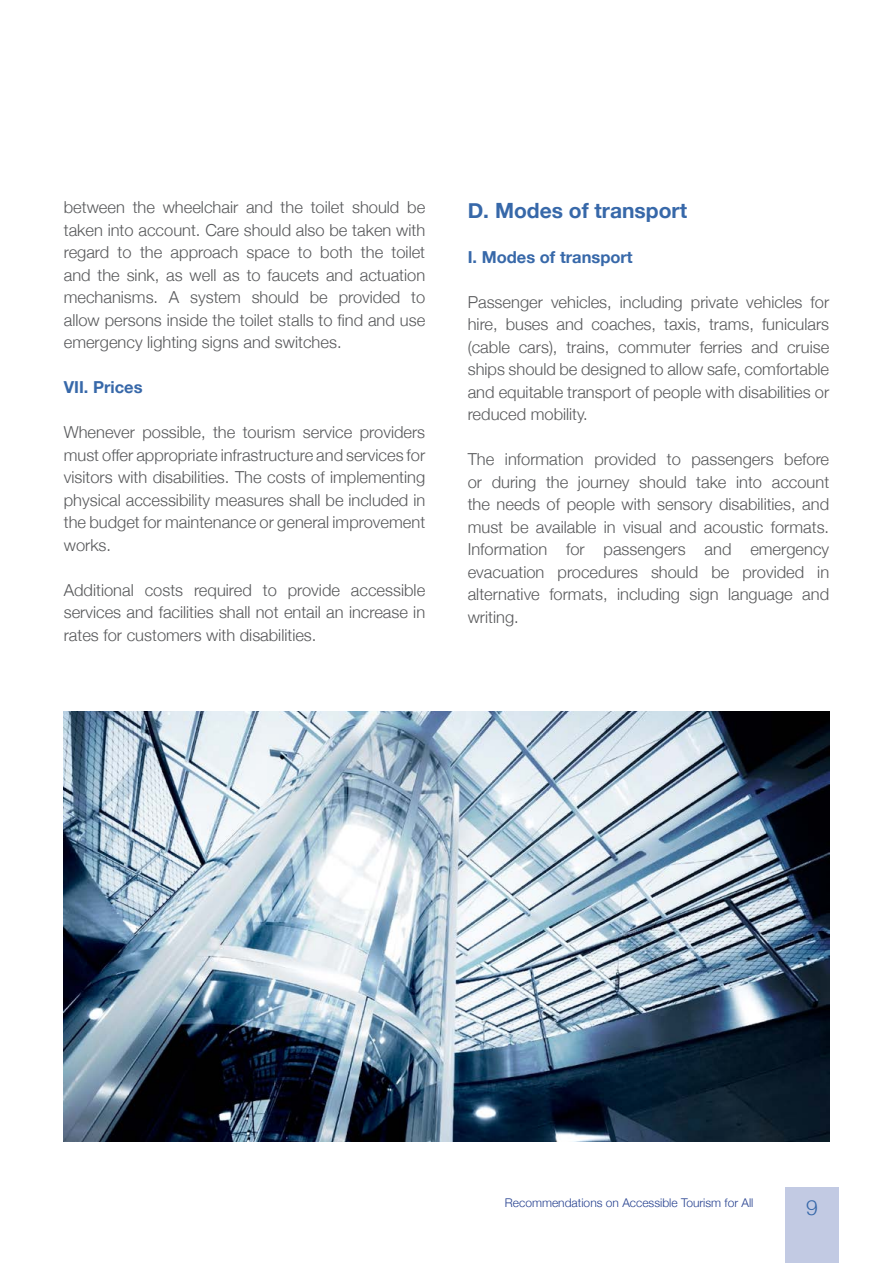
<style>
.page{position:relative;width:893px;height:1263px;background:#fff}
.page>*{position:absolute;margin:0;border:0;box-sizing:border-box;transform-origin:0 0}
.t1{font:700 21px "Helvetica Neue";color:#3768a9}
.t2{font:300 21px "Helvetica Neue";color:#3768a9}
.t3{font:300 16.5px/22.5px "Helvetica Neue";color:#58595b;text-align:justify}
.t4{font:700 16.5px "Helvetica Neue";color:#3768a9}
.t5{font:300 12px "Helvetica Neue";color:#25408f}
</style>
<div class="page">
<div style="left:785px;top:1187px;width:54px;height:76px;background:#c2cae3"></div>
<img style="left:64px;top:712px;width:765px;height:430px">
<p class="t3" style="left:64px;top:195px;width:363px">between the wheelchair and the toilet should be taken into account. Care should also be taken with regard to the approach space to both the toilet and the sink, as well as to faucets and actuation mechanisms. A system should be provided to allow persons inside the toilet stalls to find and use emergency lighting signs and switches.</p>
<p class="t4" style="left:64px;top:374px;width:80px">VII. Prices</p>
<p class="t3" style="left:64px;top:420px;width:363px">Whenever possible, the tourism service providers must offer appropriate infrastructure and services for visitors with disabilities. The costs of implementing physical accessibility measures shall be included in the budget for maintenance or general improvement works.</p>
<p class="t3" style="left:64px;top:577px;width:363px">Additional costs required to provide accessible services and facilities shall not entail an increase in rates for customers with disabilities.</p>
<p class="t1" style="left:468px;top:194px;width:221px">D. Modes of transport</p>
<p class="t4" style="left:468px;top:244px;width:166px">I. Modes of transport</p>
<p class="t3" style="left:468px;top:289px;width:363px">Passenger vehicles, including private vehicles for hire, buses and coaches, taxis, trams, funiculars (cable cars), trains, commuter ferries and cruise ships should be designed to allow safe, comfortable and equitable transport of people with disabilities or reduced mobility.</p>
<p class="t3" style="left:468px;top:447px;width:363px">The information provided to passengers before or during the journey should take into account the needs of people with sensory disabilities, and must be available in visual and acoustic formats.<br>Information for passengers and emergency evacuation procedures should be provided in alternative formats, including sign language and writing.</p>
<p class="t5" style="left:505px;top:1193px;width:250px">Recommendations on Accessible Tourism for All</p>
<p class="t2" style="left:806px;top:1190px;width:13px">9</p>
</div>
